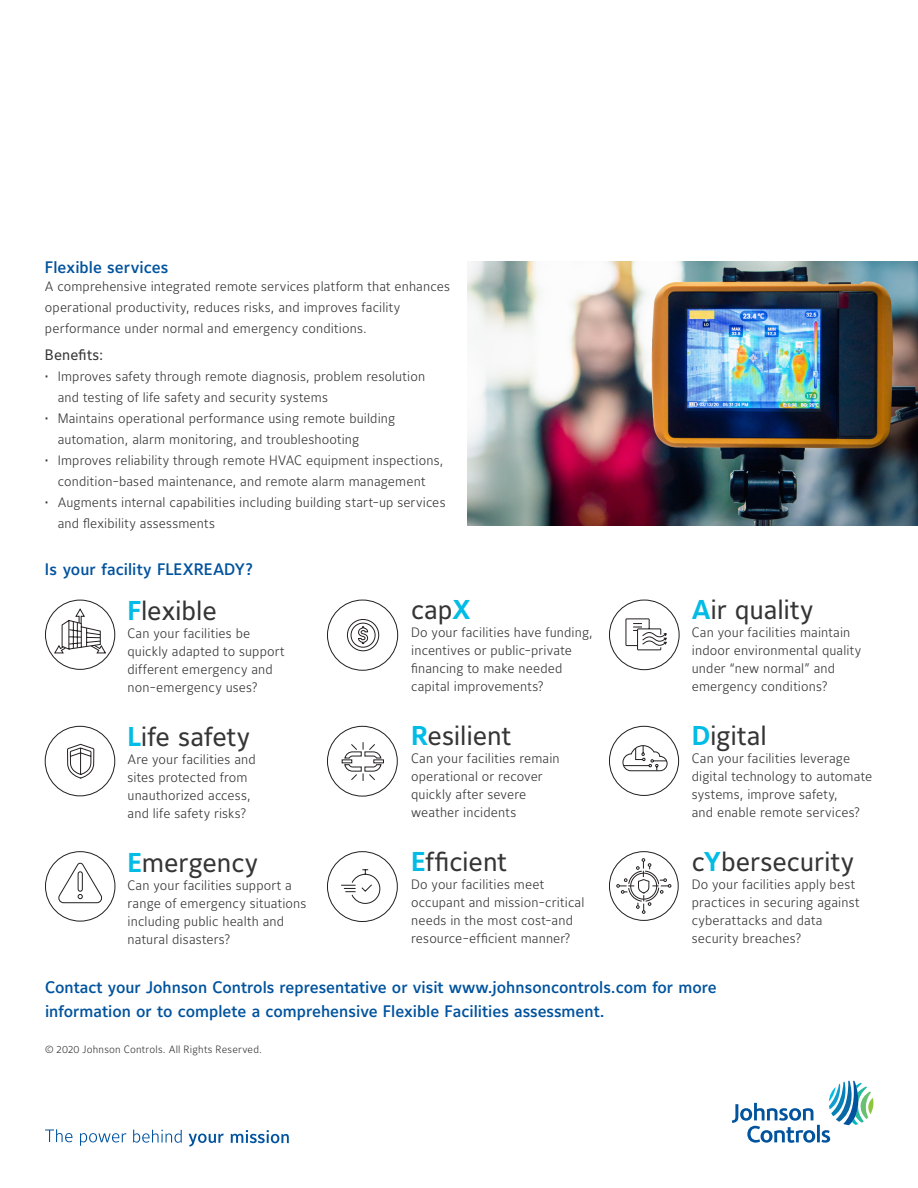
<style>
.page{position:relative;width:918px;height:1188px;background:#fff}
.page>*{position:absolute;margin:0;border:0;box-sizing:border-box;transform-origin:0 0}
.body_copy{font:27px "Maurea Jci Lf ML";letter-spacing:-.005em;color:#363536}
.body_copy-2{font:500 16.5px "Maurea Jci Lf ML";color:#01539e}
.t1{font:15px "Maurea Jci Lf ML";letter-spacing:.01em;color:#363536}
.body_copy-3{font:300 13.5px/18px "Maurea Jci Lf ML";letter-spacing:.01em;color:#363536}
.Bullets{font:300 13.5px/21px "Maurea Jci Lf ML";letter-spacing:.01em;color:#363536}
.Bullets-2{font:300 10.5px "Maurea Jci Lf ML";letter-spacing:.02em;color:#363536}
.s1{font-weight:700;color:#02bce5}
</style>
<div class="page">
<img style="left:468px;top:261px;width:450px;height:264px">
<svg style="left:732px;top:1081px;width:141px;height:62px"></svg>
<svg style="left:45px;top:1129px;width:28px;height:13px"></svg>
<svg style="left:80px;top:1133px;width:46px;height:13px"></svg>
<svg style="left:133px;top:1130px;width:49px;height:13px"></svg>
<svg style="left:189px;top:1134px;width:35px;height:13px"></svg>
<svg style="left:231px;top:1130px;width:58px;height:13px"></svg>
<div style="left:45px;top:600px;width:70px;height:70px;border:1px solid #231f20;border-radius:50%"></div>
<svg style="left:54px;top:608px;width:52px;height:45px"></svg>
<svg style="left:44px;top:725px;width:72px;height:72px"></svg>
<svg style="left:45px;top:851px;width:71px;height:71px"></svg>
<svg style="left:327px;top:599px;width:72px;height:72px"></svg>
<div style="left:327px;top:726px;width:71px;height:71px;border:1px solid #231f20;border-radius:50%"></div>
<svg style="left:341px;top:742px;width:43px;height:39px"></svg>
<svg style="left:327px;top:851px;width:71px;height:71px"></svg>
<div style="left:609px;top:600px;width:71px;height:70px;border:1px solid #231f20;border-radius:50%"></div>
<svg style="left:625px;top:618px;width:42px;height:33px"></svg>
<svg style="left:609px;top:725px;width:71px;height:71px"></svg>
<div style="left:609px;top:851px;width:70px;height:70px;border:1px solid #231f20;border-radius:50%"></div>
<svg style="left:616px;top:858px;width:55px;height:56px"></svg>
<p class="body_copy-2" style="left:45px;top:258px;width:125px">Flexible services</p>
<p class="Bullets" style="left:45px;top:276px;width:406px">A comprehensive integrated remote services platform that enhances operational productivity, reduces risks, and improves facility performance under normal and emergency conditions.</p>
<p class="t1" style="left:45px;top:346px;width:60px">Benefits:</p>
<p class="Bullets" style="left:58px;top:366px;width:369px;text-indent:-13px">• Improves safety through remote diagnosis, problem resolution and testing of life safety and security systems</p>
<p class="Bullets" style="left:58px;top:408px;width:339px;text-indent:-13px">• Maintains operational performance using remote building automation, alarm monitoring, and troubleshooting</p>
<p class="Bullets" style="left:45px;top:450px;width:400px;text-align:center">• Improves reliability through remote HVAC equipment inspections, condition-based maintenance, and remote alarm management</p>
<p class="Bullets" style="left:58px;top:492px;width:389px;text-indent:-13px">• Augments internal capabilities including building start-up services and flexibility assessments</p>
<p class="body_copy-2" style="left:45px;top:560px;width:209px">Is your facility FLEXREADY?</p>
<p class="body_copy" style="left:128px;top:594px;width:91px"><span class="s1">F</span>lexible</p>
<p class="body_copy-3" style="left:128px;top:624px;width:124px">Can your facilities be</p>
<p class="body_copy-3" style="left:128px;top:642px;width:159px">quickly adapted to support</p>
<p class="body_copy-3" style="left:128px;top:660px;width:147px">different emergency and</p>
<p class="body_copy-3" style="left:128px;top:678px;width:132px">non-emergency uses?</p>
<p class="body_copy" style="left:128px;top:720px;width:124px"><span class="s1">L</span>ife safety</p>
<p class="body_copy-3" style="left:128px;top:750px;width:130px">Are your facilities and sites protected from unauthorized access, and life safety risks?</p>
<p class="body_copy" style="left:128px;top:846px;width:132px"><span class="s1">E</span>mergency</p>
<p class="body_copy-3" style="left:128px;top:876px;width:180px">Can your facilities support a range of emergency situations including public health and natural disasters?</p>
<p class="body_copy" style="left:411px;top:593px;width:61px">cap<span class="s1">X</span></p>
<p class="body_copy-3" style="left:411px;top:623px;width:183px">Do your facilities have funding, incentives or public-private financing to make needed capital improvements?</p>
<p class="body_copy" style="left:411px;top:719px;width:101px"><span class="s1">R</span>esilient</p>
<p class="body_copy-3" style="left:411px;top:749px;width:150px">Can your facilities remain operational or recover quickly after severe weather incidents</p>
<p class="body_copy" style="left:411px;top:845px;width:97px"><span class="s1">E</span>fficient</p>
<p class="body_copy-3" style="left:411px;top:875px;width:175px">Do your facilities meet occupant and mission-critical needs in the most cost-and resource-efficient manner?</p>
<p class="body_copy" style="left:692px;top:594px;width:123px"><span class="s1">A</span>ir quality</p>
<p class="body_copy-3" style="left:692px;top:623px;width:171px">Can your facilities maintain indoor environmental quality</p>
<p class="body_copy-3" style="left:692px;top:659px;width:145px">under “new normal” and</p>
<p class="body_copy-3" style="left:692px;top:677px;width:137px">emergency conditions?</p>
<p class="body_copy" style="left:692px;top:720px;width:76px"><span class="s1">D</span>igital</p>
<p class="body_copy-3" style="left:692px;top:749px;width:182px">Can your facilities leverage digital technology to automate systems, improve safety,</p>
<p class="body_copy-3" style="left:692px;top:803px;width:170px">and enable remote services?</p>
<p class="body_copy" style="left:692px;top:846px;width:164px">c<span class="s1">Y</span>bersecurity</p>
<p class="body_copy-3" style="left:692px;top:875px;width:169px">Do your facilities apply best practices in securing against cyberattacks and data</p>
<p class="body_copy-3" style="left:692px;top:929px;width:111px">security breaches?</p>
<p class="body_copy-2" style="left:45px;top:978px;width:673px">Contact your Johnson Controls representative or visit www.johnsoncontrols.com for more</p>
<p class="body_copy-2" style="left:45px;top:1002px;width:561px">information or to complete a comprehensive Flexible Facilities assessment.</p>
<p class="Bullets-2" style="left:45px;top:1043px;width:219px">© 2020 Johnson Controls. All Rights Reserved.</p>
</div>
